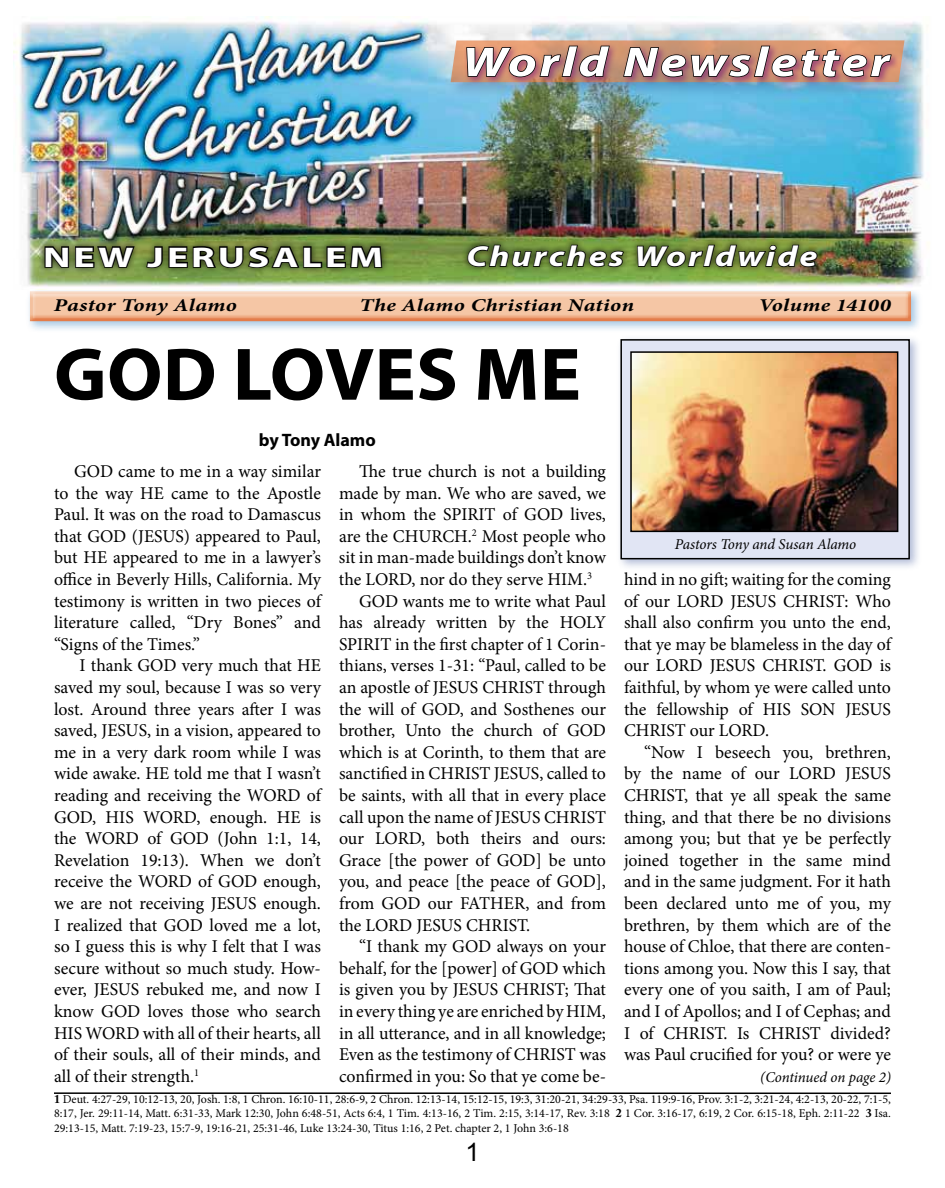
<style>
.page{position:relative;width:945px;height:1188px;background:#fff}
.page>*{position:absolute;margin:0;border:0;box-sizing:border-box;transform-origin:0 0}
.t1{font:700 75px "Myriad Pro";letter-spacing:.005em;color:#000}
.t2{font:italic 700 41.85px "Myriad Pro";letter-spacing:.06em;color:#fff;scale:1.23 1}
.t3{font:italic 700 28.95px "Myriad Pro";letter-spacing:.06em;color:#fff;scale:1.23 1}
.t4{font:700 28.5px "Myriad Pro";letter-spacing:.075em;color:#fff;scale:1.4 1}
.t5{font:25.5px "Arial";color:#000}
.t6{font:18px/21.6px "Minion Pro";color:#000;text-align:justify}
.t7{font:italic 700 18px "Minion Pro";letter-spacing:.015em;color:#000;scale:1.25 1}
.t8{font:700 18px "Myriad Pro";letter-spacing:-.005em;color:#000}
.t9{font:italic 15px "Minion Pro";letter-spacing:-.01em;color:#000}
.t10{font:12px/14.4px "Minion Pro";color:#000;text-align:justify}
.s1{font-family:"Adobe Caslon Pro";font-weight:700}
</style>
<div class="page">
<div style="left:25px;top:287px;width:898px;height:46px;background:#0061af;opacity:.35"></div>
<div style="left:28px;top:286px;width:884px;height:33px;background:#f7fcfb"></div>
<div style="left:28px;top:291px;width:884px;height:31px;background:#e46b24;opacity:.5"></div>
<div style="left:616px;top:334px;width:305px;height:237px;background:#25408f;opacity:.35"></div>
<div style="left:621px;top:340px;width:288px;height:219px;background:#e1e5f4"></div>
<div style="left:620px;top:339px;width:290px;height:220px;border:2px solid #000"></div>
<img style="left:14px;top:16px;width:915px;height:273px">
<div style="left:37px;top:239px;width:353px;height:35px;background:#000;opacity:.75"></div>
<svg style="left:43px;top:244px;width:93px;height:26px;background:#3b4524"></svg>
<svg style="left:145px;top:245px;width:238px;height:24px;background:#34401c"></svg>
<div style="left:448px;top:37px;width:473px;height:62px;background:#08296c;opacity:.4"></div>
<img style="left:450px;top:40px;width:455px;height:397px">
<hr style="left:54px;top:1092px;width:837px;height:2px;background:#000">
<img style="left:633px;top:354px;width:262px;height:175px">
<div style="left:630px;top:351px;width:268px;height:181px;border:2px solid #000"></div>
<h2 class="t2" style="left:462px;top:35px;width:349px">World Newsletter</h2>
<h3 class="t4" style="left:43px;top:238px;width:244px">NEW JERUSALEM</h3>
<h3 class="t3" style="left:466px;top:237px;width:287px">Churches Worldwide</h3>
<p class="t7" style="left:54px;top:293px;width:148px">Pastor Tony Alamo</p>
<p class="t7" style="left:359px;top:293px;width:221px">The Alamo Christian Nation</p>
<p class="t7" style="left:758px;top:293px;width:108px">Volume 14100</p>
<h1 class="t1" style="left:54px;top:326px;width:529px">GOD LOVES ME</h1>
<p class="t8" style="left:259px;top:428px;width:119px">by Tony Alamo</p>
<p class="t6" style="left:359px;top:460px;width:248px">The true church is not a building</p>
<p class="t6" style="left:339px;top:482px;width:269px">made by man. We who are saved, we</p>
<p class="t6" style="left:339px;top:504px;width:269px">in whom the SPIRIT of GOD lives,</p>
<p class="t6" style="left:339px;top:525px;width:269px">are the CHURCH.<sup>2</sup> Most people who</p>
<p class="t6" style="left:339px;top:547px;width:268px">sit in man-made buildings don’t know</p>
<p class="t6" style="left:339px;top:568px;width:255px">the LORD, nor do they serve HIM.<sup>3</sup></p>
<p class="t6" style="left:359px;top:590px;width:248px">GOD wants me to write what Paul</p>
<p class="t6" style="left:339px;top:612px;width:268px">has already written by the HOLY</p>
<p class="t6" style="left:339px;top:633px;width:269px">SPIRIT in the first chapter of 1 Corin-</p>
<p class="t6" style="left:339px;top:655px;width:268px">thians, verses 1-31: “Paul, called to be</p>
<p class="t6" style="left:339px;top:676px;width:269px">an apostle of JESUS CHRIST through</p>
<p class="t6" style="left:339px;top:698px;width:269px">the will of GOD, and Sosthenes our</p>
<p class="t6" style="left:339px;top:720px;width:269px">brother, Unto the church of GOD</p>
<p class="t6" style="left:339px;top:741px;width:269px">which is at Corinth, to them that are</p>
<p class="t6" style="left:339px;top:763px;width:269px">sanctified in CHRIST JESUS, called to</p>
<p class="t6" style="left:339px;top:784px;width:268px">be saints, with all that in every place</p>
<p class="t6" style="left:339px;top:806px;width:268px">call upon the name of JESUS CHRIST</p>
<p class="t6" style="left:339px;top:828px;width:268px">our LORD, both theirs and ours:</p>
<p class="t6" style="left:339px;top:849px;width:268px">Grace [the power of GOD] be unto</p>
<p class="t6" style="left:339px;top:871px;width:269px">you, and peace [the peace of GOD],</p>
<p class="t6" style="left:339px;top:892px;width:268px">from GOD our FATHER, and from</p>
<p class="t6" style="left:339px;top:914px;width:193px">the LORD JESUS CHRIST.</p>
<p class="t6" style="left:359px;top:936px;width:248px">“I thank my GOD always on your</p>
<p class="t6" style="left:339px;top:957px;width:269px">behalf, for the [power] of GOD which</p>
<p class="t6" style="left:339px;top:979px;width:269px">is given you by JESUS CHRIST; That</p>
<p class="t6" style="left:339px;top:1000px;width:268px">in every thing ye are enriched by HIM,</p>
<p class="t6" style="left:339px;top:1022px;width:269px">in all utterance, and in all knowledge;</p>
<p class="t6" style="left:339px;top:1044px;width:269px">Even as the testimony of CHRIST was</p>
<p class="t6" style="left:339px;top:1065px;width:269px">confirmed in you: So that ye come be-</p>
<p class="t6" style="left:54px;top:460px;width:269px;text-indent:20px">GOD came to me in a way similar to the way HE came to the Apostle Paul. It was on the road to Damascus that GOD (JESUS) appeared to Paul, but he appeared to me in a lawyer’s office in Beverly Hills, California. My testimony is written in two pieces of literature called, “Dry Bones” and “Signs of the Times.”</p>
<p class="t6" style="left:54px;top:655px;width:269px;text-indent:26px">I thank GOD very much that HE saved my soul, because I was so very lost. Around three years after I was saved, JESUS, in a vision, appeared to me in a very dark room while I was wide awake. HE told me that I wasn’t reading and receiving the WORD of GOD, HIS WORD, enough. HE is the WORD of GOD (John 1:1, 14, Revelation 19:13). When we don’t receive the WORD of GOD enough, we are not receiving JESUS enough.<br>I realized that GOD loved me a lot, so I guess this is why I felt that I was secure without so much study. How&shy;ever, JESUS rebuked me, and now I know GOD loves those who search HIS WORD with all of their hearts, all of their souls, all of their minds, and all of their strength.<sup>1</sup></p>
<p class="t9" style="left:675px;top:534px;width:183px">Pastors Tony and Susan Alamo</p>
<p class="t6" style="left:624px;top:568px;width:269px">hind in no gift; waiting for the coming of our LORD JESUS CHRIST: Who shall also confirm you unto the end, that ye may be blameless in the day of our LORD JESUS CHRIST. GOD is faithful, by whom ye were called unto the fellowship of HIS SON JESUS CHRIST our LORD.</p>
<p class="t6" style="left:624px;top:741px;width:269px;text-indent:20px">“Now I beseech you, brethren, by the name of our LORD JESUS CHRIST, that ye all speak the same thing, and that there be no divisions among you; but that ye be perfectly joined together in the same mind and in the same judgment. For it hath been declared unto me of you, my brethren, by them which are of the house of Chloe, that there are conten&shy;tions among you. Now this I say, that every one of you saith, I am of Paul; and I of Apollos; and I of Cephas; and I of CHRIST. Is CHRIST divided? was Paul crucified for you? or were ye</p>
<p class="t9" style="left:760px;top:1067px;width:132px">(Continued on page 2)</p>
<p class="t10" style="left:54px;top:1092px;width:839px"><span class="s1">1</span> Deut. 4:27-29, 10:12-13, 20, Josh. 1:8, 1 Chron. 16:10-11, 28:6-9, 2 Chron. 12:13-14, 15:12-15, 19:3, 31:20-21, 34:29-33, Psa. 119:9-16, Prov. 3:1-2, 3:21-24, 4:2-13, 20-22, 7:1-5, 8:17, Jer. 29:11-14, Matt. 6:31-33, Mark 12:30, John 6:48-51, Acts 6:4, 1 Tim. 4:13-16, 2 Tim. 2:15, 3:14-17, Rev. 3:18 <span class="s1">2</span> 1 Cor. 3:16-17, 6:19, 2 Cor. 6:15-18, Eph. 2:11-22 <span class="s1">3</span> Isa.<br>29:13-15, Matt. 7:19-23, 15:7-9, 19:16-21, 25:31-46, Luke 13:24-30, Titus 1:16, 2 Pet. chapter 2, 1 John 3:6-18</p>
<h3 class="t5" style="left:465px;top:1135px;width:16px">1</h3>
</div>
